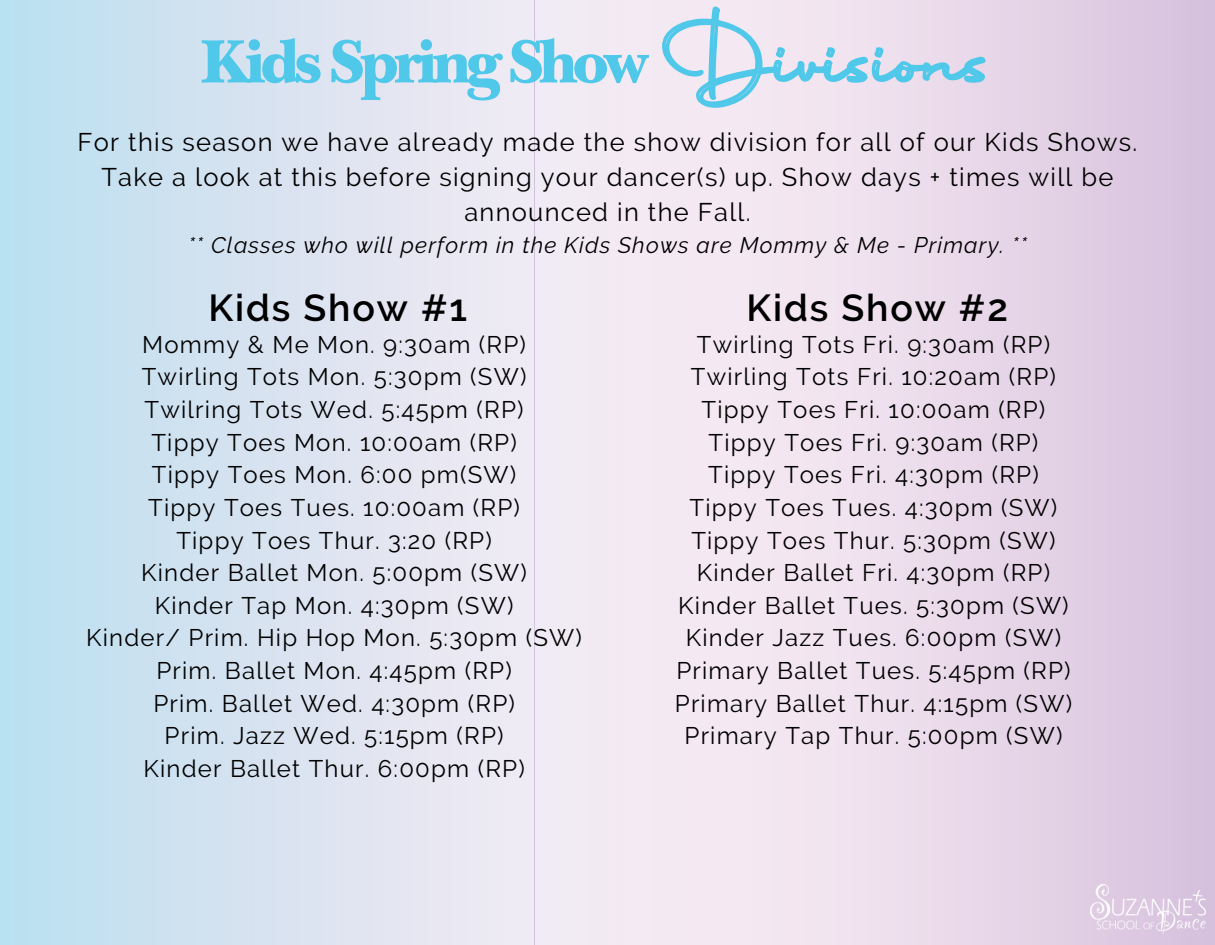
<style>
.page{position:relative;width:1215px;height:945px;background:#fff}
.page>*{position:absolute;margin:0;border:0;box-sizing:border-box;transform-origin:0 0}
.t1{font:900 64.05px "New Baskerville Std";letter-spacing:-.075em;color:#4fc8e9}
.t2{font:600 37.5px "Raleway";letter-spacing:.05em;color:#000}
.t3{font:25.5px/34.8px "Raleway";letter-spacing:.05em;color:#000;text-align:center}
.t4{font:24px "Raleway";letter-spacing:.05em;color:#000}
.t5{font:italic 22.5px "Raleway";letter-spacing:.05em;color:#000}
</style>
<div class="page">
<svg style="left:832px;top:0;width:383px;height:945px;fill:#e5d3e6"></svg>
<div style="left:0;top:0;width:832px;height:945px;background:linear-gradient(to right,#c2e1f1,#ffeaf2)"></div>
<img style="left:1090px;top:885px;width:115px;height:49px">
<svg style="left:660px;top:4px;width:330px;height:106px"></svg>
<p class="t1" style="left:201px;top:38px;width:449px">Kids Spring Show</p>
<p class="t3" style="left:78px;top:124px;width:1061px">For this season we have already made the show division for all of our Kids Shows.<br>Take a look at this before signing your dancer(s) up. Show days + times will be announced in the Fall.</p>
<h2 class="t5" style="left:188px;top:232px;width:841px">** Classes who will perform in the Kids Shows are Mommy &amp; Me - Primary. **</h2>
<p class="t2" style="left:209px;top:285px;width:260px">Kids Show #1</p>
<p class="t2" style="left:746px;top:285px;width:263px">Kids Show #2</p>
<h1 class="t4" style="left:142px;top:330px;width:385px">Mommy &amp; Me Mon. 9:30am (RP)</h1>
<p class="t4" style="left:142px;top:363px;width:386px">Twirling Tots Mon. 5:30pm (SW)</p>
<p class="t4" style="left:145px;top:395px;width:381px">Twilring Tots Wed. 5:45pm (RP)</p>
<h3 class="t4" style="left:151px;top:428px;width:367px">Tippy Toes Mon. 10:00am (RP)</h3>
<p class="t4" style="left:152px;top:461px;width:366px">Tippy Toes Mon. 6:00 pm(SW)</p>
<p class="t4" style="left:148px;top:493px;width:373px">Tippy Toes Tues. 10:00am (RP)</p>
<p class="t4" style="left:176px;top:526px;width:317px">Tippy Toes Thur. 3:20 (RP)</p>
<p class="t4" style="left:141px;top:559px;width:387px">Kinder Ballet Mon. 5:00pm (SW)</p>
<p class="t4" style="left:155px;top:591px;width:360px">Kinder Tap Mon. 4:30pm (SW)</p>
<p class="t4" style="left:86px;top:624px;width:497px">Kinder/ Prim. Hip Hop Mon. 5:30pm (SW)</p>
<p class="t4" style="left:156px;top:656px;width:357px">Prim. Ballet Mon. 4:45pm (RP)</p>
<p class="t4" style="left:153px;top:689px;width:363px">Prim. Ballet Wed. 4:30pm (RP)</p>
<p class="t4" style="left:165px;top:722px;width:340px">Prim. Jazz Wed. 5:15pm (RP)</p>
<p class="t4" style="left:143px;top:754px;width:383px">Kinder Ballet Thur. 6:00pm (RP)</p>
<p class="t4" style="left:697px;top:330px;width:355px">Twirling Tots Fri. 9:30am (RP)</p>
<p class="t4" style="left:691px;top:363px;width:367px">Twirling Tots Fri. 10:20am (RP)</p>
<p class="t4" style="left:702px;top:395px;width:345px">Tippy Toes Fri. 10:00am (RP)</p>
<p class="t4" style="left:709px;top:428px;width:331px">Tippy Toes Fri. 9:30am (RP)</p>
<h3 class="t4" style="left:708px;top:461px;width:332px">Tippy Toes Fri. 4:30pm (RP)</h3>
<p class="t4" style="left:690px;top:493px;width:369px">Tippy Toes Tues. 4:30pm (SW)</p>
<p class="t4" style="left:691px;top:526px;width:366px">Tippy Toes Thur. 5:30pm (SW)</p>
<p class="t4" style="left:697px;top:559px;width:355px">Kinder Ballet Fri. 4:30pm (RP)</p>
<p class="t4" style="left:678px;top:591px;width:392px">Kinder Ballet Tues. 5:30pm (SW)</p>
<p class="t4" style="left:686px;top:624px;width:377px">Kinder Jazz Tues. 6:00pm (SW)</p>
<p class="t4" style="left:676px;top:656px;width:396px">Primary Ballet Tues. 5:45pm (RP)</p>
<p class="t4" style="left:675px;top:689px;width:399px">Primary Ballet Thur. 4:15pm (SW)</p>
<p class="t4" style="left:685px;top:722px;width:379px">Primary Tap Thur. 5:00pm (SW)</p>
</div>
